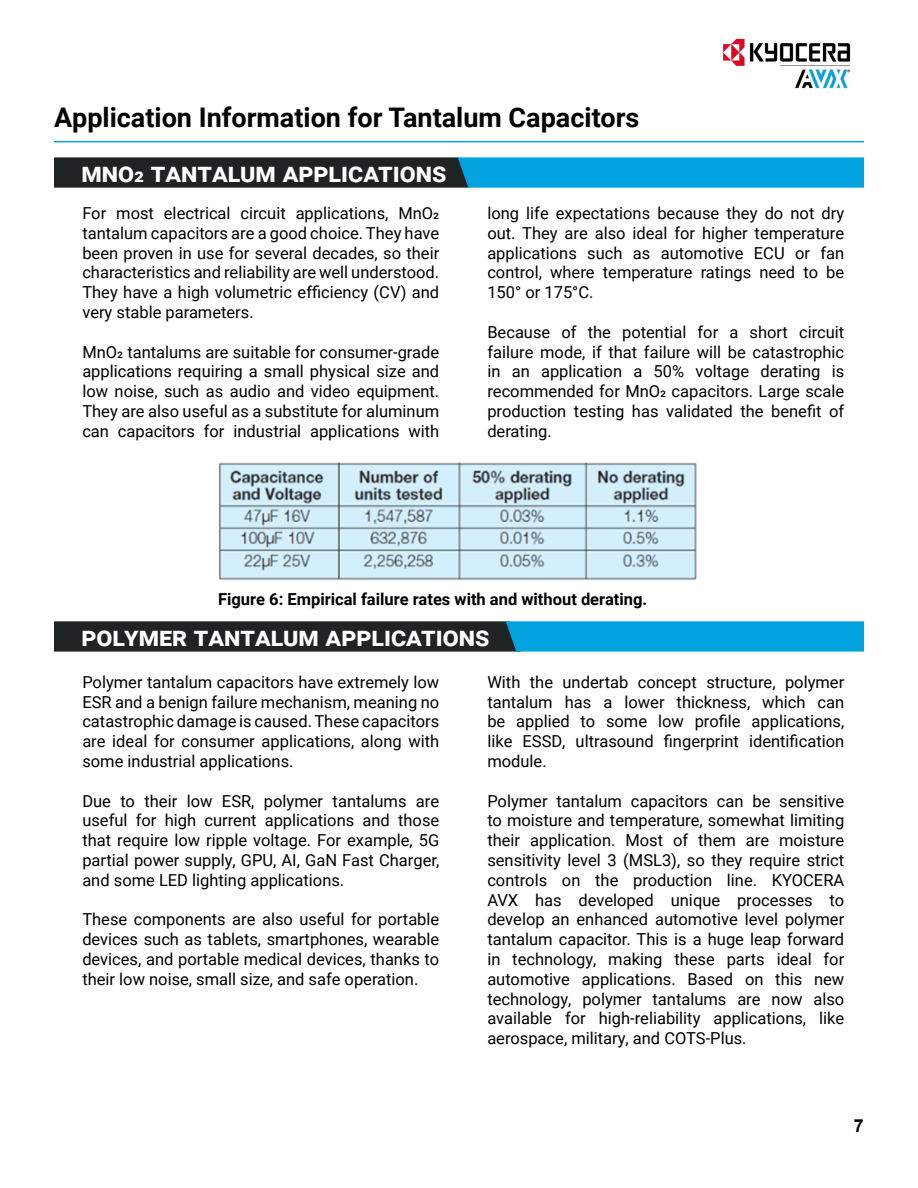
<style>
.page{position:relative;width:918px;height:1188px;background:#fff}
.page>*{position:absolute;margin:0;border:0;box-sizing:border-box;transform-origin:0 0}
.t1{font:700 27px "Roboto";color:#fff}
.t2{font:700 27px "Roboto";color:#000}
.t3{font:700 18px "Arial";color:#000}
.t4{font:16.5px/19.8px "Roboto";color:#000;text-align:justify}
.t5{font:700 16.5px "Roboto";color:#000}
</style>
<div class="page">
<img style="left:722px;top:38px;width:129px;height:51px">
<svg style="left:54px;top:157px;width:810px;height:31px;background:#166582"></svg>
<svg style="left:54px;top:621px;width:810px;height:31px;background:#175d77"></svg>
<hr style="left:54px;top:141px;width:810px;height:1px;background:#00a2df">
<img style="left:219px;top:462px;width:478px;height:118px">
<h1 class="t2" style="left:54px;top:98px;width:587px">Application Information for Tantalum Capacitors</h1>
<h1 class="t1" style="left:81px;top:154px;width:367px">mno2 tantalum applications</h1>
<p class="t4" style="left:82px;top:203px;width:358px">For most electrical circuit applications, MnO2 tantalum capacitors are a good choice. They have been proven in use for several decades, so their characteristics and reliability are well understood.<br>They have a high volumetric efficiency (CV) and very stable parameters.</p>
<p class="t4" style="left:82px;top:341px;width:358px">MnO2 tantalums are suitable for consumer-grade applications requiring a small physical size and low noise, such as audio and video equipment.<br>They are also useful as a substitute for aluminum can capacitors for industrial applications with</p>
<p class="t4" style="left:487px;top:203px;width:358px">long life expectations because they do not dry out. They are also ideal for higher temperature applications such as automotive ECU or fan control, where temperature ratings need to be 150° or 175°C.</p>
<p class="t4" style="left:487px;top:321px;width:358px">Because of the potential for a short circuit failure mode, if that failure will be catastrophic in an application a 50% voltage derating is recommended for MnO2 capacitors. Large scale production testing has validated the benefit of derating.</p>
<p class="t5" style="left:218px;top:588px;width:431px">Figure 6: Empirical failure rates with and without derating.</p>
<h1 class="t1" style="left:81px;top:617px;width:410px">polymer tantalum applications</h1>
<p class="t4" style="left:82px;top:672px;width:358px">Polymer tantalum capacitors have extremely low ESR and a benign failure mechanism, meaning no catastrophic damage is caused. These capacitors are ideal for consumer applications, along with some industrial applications.</p>
<p class="t4" style="left:82px;top:790px;width:358px">Due to their low ESR, polymer tantalums are useful for high current applications and those that require low ripple voltage. For example, 5G partial power supply, GPU, AI, GaN Fast Charger, and some LED lighting applications.</p>
<p class="t4" style="left:82px;top:909px;width:358px">These components are also useful for portable devices such as tablets, smartphones, wearable devices, and portable medical devices, thanks to their low noise, small size, and safe operation.</p>
<p class="t4" style="left:487px;top:672px;width:358px">With the undertab concept structure, polymer tantalum has a lower thickness, which can be applied to some low profile applications, like ESSD, ultrasound fingerprint identification module.</p>
<p class="t4" style="left:487px;top:790px;width:358px">Polymer tantalum capacitors can be sensitive to moisture and temperature, somewhat limiting their application. Most of them are moisture sensitivity level 3 (MSL3), so they require strict controls on the production line. KYOCERA AVX has developed unique processes to develop an enhanced automotive level polymer tantalum capacitor. This is a huge leap forward in technology, making these parts ideal for automotive applications. Based on this new technology, polymer tantalums are now also available for high-reliability applications, like aerospace, military, and COTS-Plus.</p>
<p class="t3" style="left:854px;top:1113px;width:12px">7</p>
</div>
